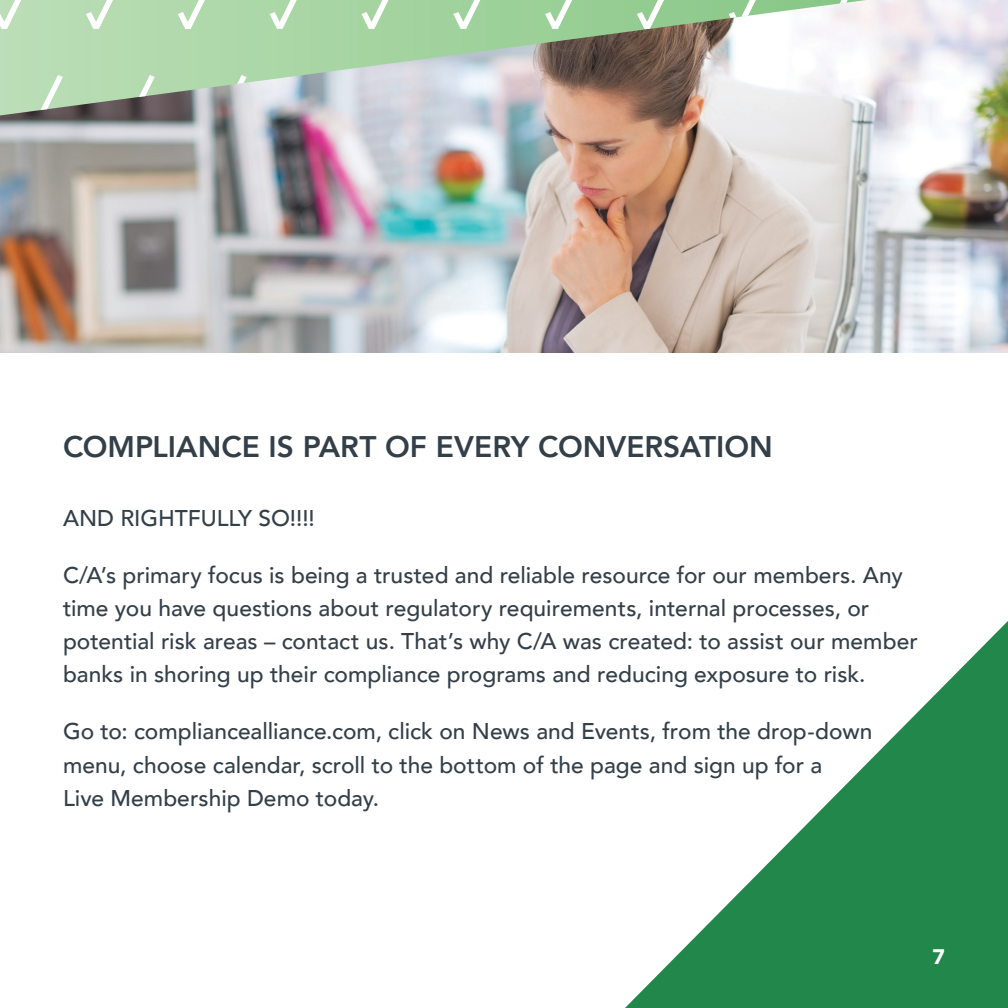
<style>
.page{position:relative;width:1008px;height:1008px;background:#fff}
.page>*{position:absolute;margin:0;border:0;box-sizing:border-box;transform-origin:0 0}
.t1{font:800 29.75px "Avenir";color:#333f49}
.t2{font:500 22.75px/33.2px "Avenir";color:#333f49}
.t3{font:900 21px "Avenir";color:#fff}
</style>
<div class="page">
<img style="left:0;top:0;width:1008px;height:353px">
<svg style="left:625px;top:621px;width:383px;height:387px"></svg>
<svg style="left:0;top:0;width:866px;height:115px;background:#b6c8b0"></svg>
<p class="t1" style="left:63px;top:423px;width:711px">COMPLIANCE IS PART OF EVERY CONVERSATION</p>
<p class="t2" style="left:63px;top:500px;width:253px">AND RIGHTFULLY SO!!!!</p>
<p class="t2" style="left:63px;top:557px;width:856px">C/A’s primary focus is being a trusted and reliable resource for our members. Any time you have questions about regulatory requirements, internal processes, or potential risk areas – contact us. That’s why C/A was created: to assist our member banks in shoring up their compliance programs and reducing exposure to risk.</p>
<p class="t2" style="left:63px;top:714px;width:811px">Go to: compliancealliance.com, click on News and Events, from the drop-down menu, choose calendar, scroll to the bottom of the page and sign up for a<br>Live Membership Demo today.</p>
<p class="t3" style="left:933px;top:938px;width:14px">7</p>
</div>
